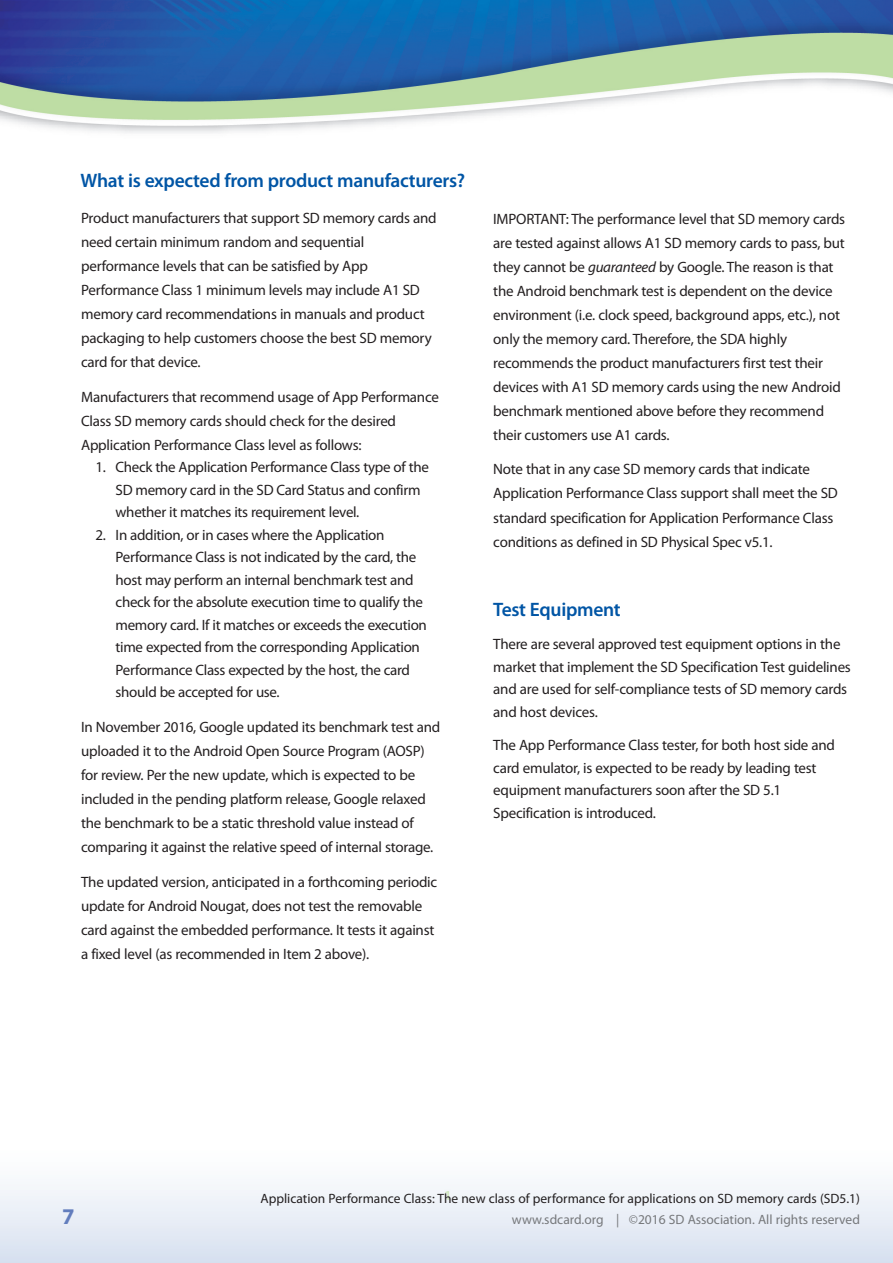
<style>
.page{position:relative;width:893px;height:1263px;background:#fff}
.page>*{position:absolute;margin:0;border:0;box-sizing:border-box;transform-origin:0 0}
.t1{font:700 22.5px "Myriad Pro";color:#627dbd}
.t2{font:600 19.5px "Myriad Pro";letter-spacing:-.015em;color:#0155a5}
.t3{font:15px/24px "Myriad Pro";letter-spacing:-.015em;color:#231f20}
.t4{font:13.5px "Myriad Pro";color:#231f20}
.t5{font:13.5px "Myriad Pro";color:#76787b}
.s1{font-style:italic}
</style>
<div class="page">
<img style="left:0;top:0;width:893px;height:1263px">
<h2 class="t2" style="left:81px;top:173px;width:386px">What is expected from product manufacturers?</h2>
<p class="t3" style="left:81px;top:207px;width:357px">Product manufacturers that support SD memory cards and need certain minimum random and sequential performance levels that can be satisfied by App Performance Class 1 minimum levels may include A1 SD memory card recommendations in manuals and product packaging to help customers choose the best SD memory card for that device.</p>
<p class="t3" style="left:81px;top:386px;width:359px">Manufacturers that recommend usage of App Performance<br>Class SD memory cards should check for the desired<br>Application Performance Class level as follows:</p>
<p class="t3" style="left:116px;top:457px;width:315px;line-height:22.5px;text-indent:-20px">1. Check the Application Performance Class type of the<br>SD memory card in the SD Card Status and confirm whether it matches its requirement level.</p>
<p class="t3" style="left:116px;top:525px;width:313px;line-height:22.5px;text-indent:-20px">2. In addition, or in cases where the Application Performance Class is not indicated by the card, the host may perform an internal benchmark test and check for the absolute execution time to qualify the memory card. If it matches or exceeds the execution time expected from the corresponding Application Performance Class expected by the host, the card should be accepted for use.</p>
<p class="t3" style="left:81px;top:716px;width:361px">In November 2016, Google updated its benchmark test and uploaded it to the Android Open Source Program (AOSP) for review. Per the new update, which is expected to be included in the pending platform release, Google relaxed the benchmark to be a static threshold value instead of comparing it against the relative speed of internal storage.</p>
<p class="t3" style="left:81px;top:871px;width:358px">The updated version, anticipated in a forthcoming periodic update for Android Nougat, does not test the removable card against the embedded performance. It tests it against a fixed level (as recommended in Item 2 above).</p>
<p class="t3" style="left:493px;top:208px;width:353px">IMPORTANT: The performance level that SD memory cards are tested against allows A1 SD memory cards to pass, but they cannot be <span class="s1">guaranteed</span> by Google. The reason is that the Android benchmark test is dependent on the device environment (i.e. clock speed, background apps, etc.), not only the memory card. Therefore, the SDA highly recommends the product manufacturers first test their devices with A1 SD memory cards using the new Android benchmark mentioned above before they recommend their customers use A1 cards.</p>
<p class="t3" style="left:493px;top:459px;width:346px">Note that in any case SD memory cards that indicate Application Performance Class support shall meet the SD standard specification for Application Performance Class conditions as defined in SD Physical Spec v5.1.</p>
<h2 class="t2" style="left:493px;top:602px;width:129px">Test Equipment</h2>
<p class="t3" style="left:493px;top:634px;width:359px;line-height:22.5px">There are several approved test equipment options in the market that implement the SD Specification Test guidelines and are used for self-compliance tests of SD memory cards and host devices.</p>
<p class="t3" style="left:493px;top:735px;width:343px;line-height:22.5px">The App Performance Class tester, for both host side and card emulator, is expected to be ready by leading test equipment manufacturers soon after the SD 5.1<br>Specification is introduced.</p>
<h1 class="t1" style="left:62px;top:1208px;width:14px">7</h1>
<p class="t4" style="left:260px;top:1193px;width:601px">Application Performance Class: The new class of performance for applications on SD memory cards (SD5.1)</p>
<p class="t5" style="left:512px;top:1214px;width:350px">www.sdcard.org | ©2016 SD Association. All rights reserved</p>
</div>
